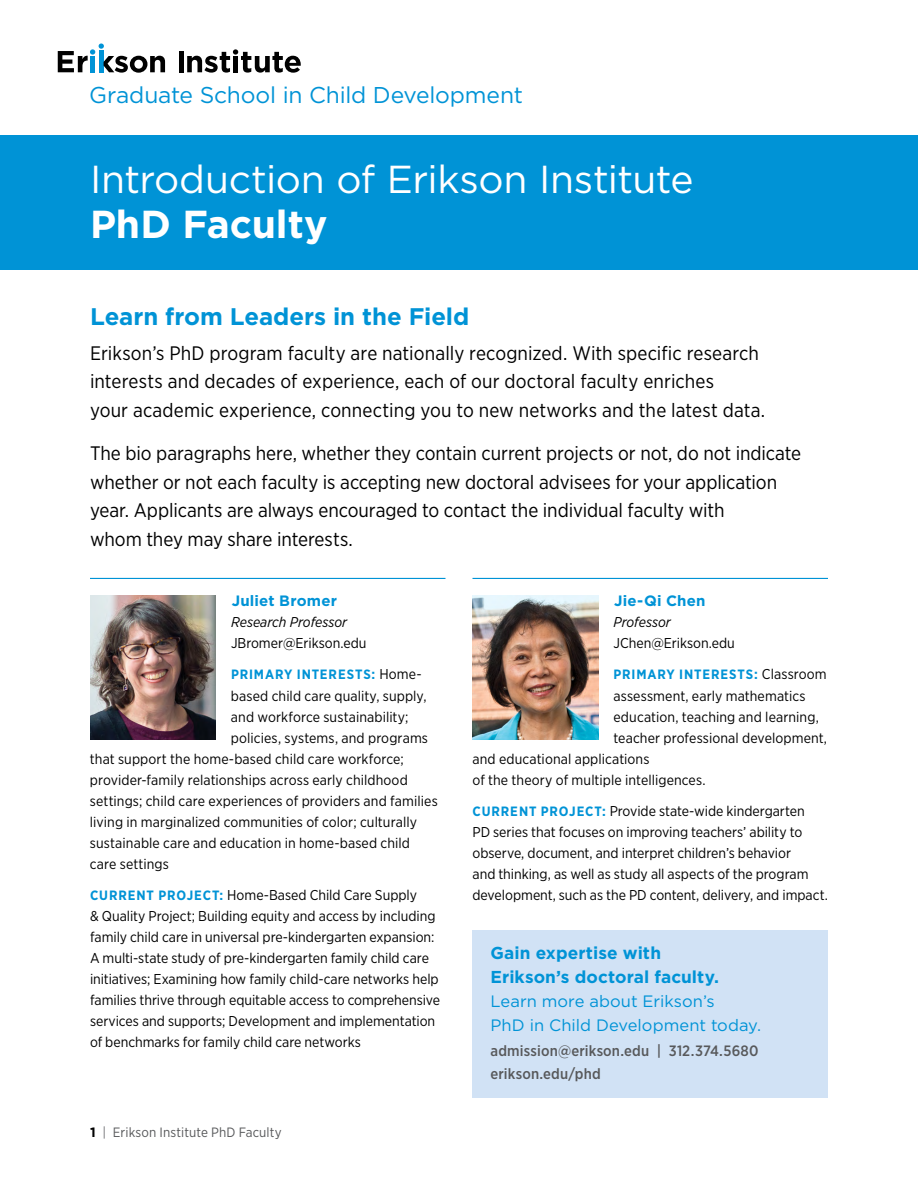
<style>
.page{position:relative;width:918px;height:1188px;background:#fff}
.page>*{position:absolute;margin:0;border:0;box-sizing:border-box;transform-origin:0 0}
.t1{font:39px "Gotham";letter-spacing:-.015em;color:#fff}
.t2{font:700 39px "Gotham";color:#fff}
.t3{font:700 24px "Gotham";letter-spacing:-.005em;color:#0093d6}
.t4{font:22.8px "Gotham";letter-spacing:-.01em;color:#0093d6}
.t5{font:19.5px/28.5px "Gotham Narrow";color:#000}
.t6{font:700 17.25px/24px "Gotham";letter-spacing:.005em;color:#0093d6}
.t7{font:16.5px/24px "Gotham";color:#0093d6}
.t8{font:500 15px/22.5px "Gotham Narrow";letter-spacing:.01em;color:#58595b}
.t9{font:700 15px "Gotham";letter-spacing:.01em;color:#0093d6}
.t10{font:14.25px/21px "Gotham Narrow";color:#000}
.t11{font:italic 14.25px "Gotham Narrow";color:#000}
.t12{font:700 13.5px "Gotham Narrow";letter-spacing:.065em;color:#0093d6}
.t13{font:13.5px "Gotham Narrow";letter-spacing:.005em;color:#58595b}
.s1{font-weight:400;font-size:14.25px;color:#000}
.s2{font-weight:700;font-size:13.5px;color:#0093d6}
.s3{font-family:"Gotham";font-weight:700;color:#000}
.s4{color:#6d6e71}
</style>
<div class="page">
<div style="left:179px;top:51px;width:5px;height:21px;background:#010101"></div>
<svg style="left:187px;top:49px;width:114px;height:24px"></svg>
<svg style="left:58px;top:44px;width:107px;height:29px"></svg>
<div style="left:0;top:135px;width:918px;height:135px;background:#0093d6"></div>
<hr style="left:472px;top:578px;width:356px;height:1px;background:#0093d6">
<img style="left:472px;top:596px;width:126px;height:144px">
<hr style="left:90px;top:578px;width:356px;height:1px;background:#0093d6">
<img style="left:90px;top:596px;width:126px;height:144px">
<div style="left:472px;top:930px;width:356px;height:168px;background:#d1e2f5"></div>
<h3 class="t4" style="left:89px;top:80px;width:435px">Graduate School in Child Development</h3>
<h1 class="t1" style="left:90px;top:154px;width:605px">Introduction of Erikson Institute</h1>
<h1 class="t2" style="left:90px;top:199px;width:239px">PhD Faculty</h1>
<h2 class="t3" style="left:90px;top:301px;width:381px">Learn from Leaders in the Field</h2>
<p class="t5" style="left:90px;top:338px;width:677px">Erikson’s PhD program faculty are nationally recognized. With specific research interests and decades of experience, each of our doctoral faculty enriches<br>your academic experience, connecting you to new networks and the latest data.</p>
<p class="t5" style="left:90px;top:439px;width:713px">The bio paragraphs here, whether they contain current projects or not, do not indicate whether or not each faculty is accepting new doctoral advisees for your application year. Applicants are always encouraged to contact the individual faculty with<br>whom they may share interests.</p>
<p class="t9" style="left:232px;top:591px;width:107px">Juliet Bromer</p>
<p class="t11" style="left:231px;top:613px;width:118px">Research Professor</p>
<p class="t10" style="left:231px;top:632px;width:137px">JBromer@Erikson.edu</p>
<p class="t12" style="left:231px;top:666px;width:192px">PRIMARY INTERESTS: <span class="s1">Home-</span></p>
<p class="t10" style="left:231px;top:685px;width:197px">based child care quality, supply,</p>
<p class="t10" style="left:231px;top:706px;width:179px">and workforce sustainability;</p>
<p class="t10" style="left:231px;top:727px;width:199px">policies, systems, and programs</p>
<p class="t10" style="left:90px;top:748px;width:315px">that support the home-based child care workforce;</p>
<p class="t10" style="left:90px;top:769px;width:319px">provider-family relationships across early childhood</p>
<p class="t10" style="left:90px;top:790px;width:349px">settings; child care experiences of providers and families</p>
<p class="t10" style="left:90px;top:811px;width:329px">living in marginalized communities of color; culturally</p>
<p class="t10" style="left:90px;top:832px;width:321px">sustainable care and education in home-based child</p>
<p class="t10" style="left:90px;top:853px;width:81px">care settings</p>
<p class="t10" style="left:90px;top:884px;width:352px"><span class="s2">CURRENT PROJECT:</span> Home-Based Child Care Supply<br>&amp; Quality Project; Building equity and access by including family child care in universal pre-kindergarten expansion:<br>A multi-state study of pre-kindergarten family child care initiatives; Examining how family child-care networks help families thrive through equitable access to comprehensive services and supports; Development and implementation of benchmarks for family child care networks</p>
<p class="t13" style="left:90px;top:1124px;width:193px"><span class="s3">1</span> <span class="s4">|</span> Erikson Institute PhD Faculty</p>
<p class="t9" style="left:614px;top:591px;width:93px">Jie-Qi Chen</p>
<p class="t11" style="left:614px;top:613px;width:59px">Professor</p>
<p class="t10" style="left:614px;top:632px;width:123px">JChen@Erikson.edu</p>
<p class="t12" style="left:614px;top:666px;width:215px">PRIMARY INTERESTS: <span class="s1">Classroom</span></p>
<p class="t10" style="left:613px;top:685px;width:194px">assessment, early mathematics</p>
<p class="t10" style="left:613px;top:706px;width:207px">education, teaching and learning,</p>
<p class="t10" style="left:613px;top:727px;width:215px">teacher professional development,</p>
<p class="t10" style="left:472px;top:748px;width:179px">and educational applications</p>
<p class="t10" style="left:472px;top:769px;width:235px">of the theory of multiple intelligences.</p>
<p class="t10" style="left:472px;top:800px;width:357px"><span class="s2">CURRENT PROJECT:</span> Provide state-wide kindergarten<br>PD series that focuses on improving teachers’ ability to observe, document, and interpret children’s behavior<br>and thinking, as well as study all aspects of the program development, such as the PD content, delivery, and impact.</p>
<p class="t6" style="left:490px;top:941px;width:230px">Gain expertise with<br>Erikson’s doctoral faculty.</p>
<p class="t7" style="left:490px;top:989px;width:272px">Learn more about Erikson’s<br>PhD in Child Development today.</p>
<p class="t8" style="left:490px;top:1040px;width:270px">admission@erikson.edu | 312.374.5680 erikson.edu/phd</p>
</div>
